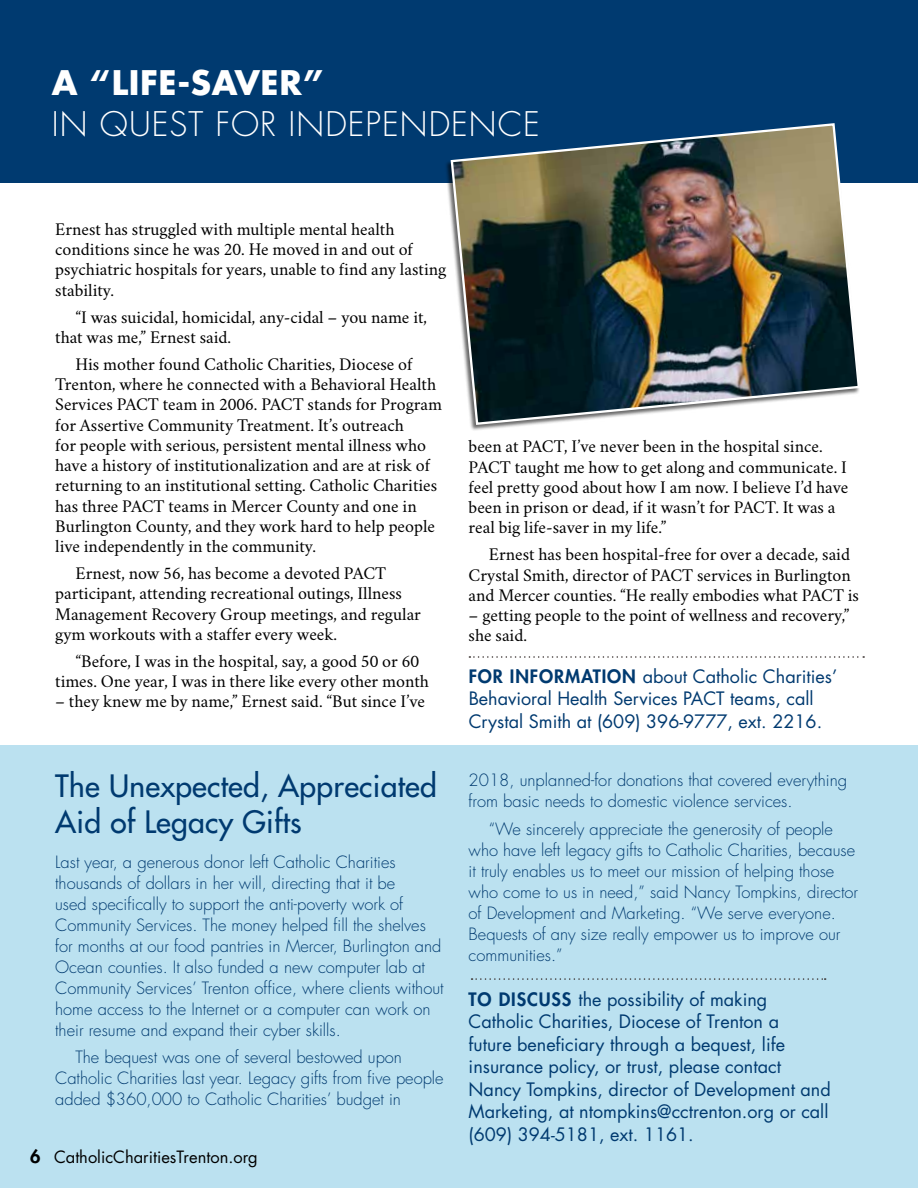
<style>
.page{position:relative;width:918px;height:1188px;background:#fff}
.page>*{position:absolute;margin:0;border:0;box-sizing:border-box;transform-origin:0 0}
.t1{font:300 33px "Futura Std";letter-spacing:.03em;color:#fff}
.t2{font:700 33px "Futura Std";letter-spacing:.02em;color:#fff}
.t3{font:500 30px/36px "Futura Std";letter-spacing:.01em;color:#003a70}
.t4{font:18px/20.2px "Crimson";color:#000}
.t5{font:18px/22.5px "Futura Std";color:#003a70}
.t6{font:300 16.5px/21px "Futura Std";color:#003a70}
.t7{font:16.5px "Futura Std";color:#000}
.s1{font-weight:800;font-size:18px}
.s2{font-weight:800}
</style>
<div class="page">
<div style="left:0;top:0;width:918px;height:183px;background:#003a70"></div>
<svg style="left:469px;top:656px;width:395px;height:2px"></svg>
<div style="left:0;top:746px;width:918px;height:442px;background:#bbe1f0"></div>
<svg style="left:472px;top:978px;width:354px;height:2px"></svg>
<div style="left:444px;top:123px;width:416px;height:309px;background:#000;opacity:.6"></div>
<img style="left:449px;top:123px;width:411px;height:303px">
<h1 class="t2" style="left:52px;top:61px;width:273px">A “LIFE-SAVER”</h1>
<h1 class="t1" style="left:52px;top:104px;width:489px">IN QUEST FOR INDEPENDENCE</h1>
<p class="t4" style="left:55px;top:217px;width:393px">Ernest has struggled with multiple mental health conditions since he was 20. He moved in and out of psychiatric hospitals for years, unable to find any lasting stability.</p>
<p class="t4" style="left:55px;top:304px;width:373px;text-indent:20px">“I was suicidal, homicidal, any-cidal – you name it, that was me,” Ernest said.</p>
<p class="t4" style="left:55px;top:352px;width:388px;text-indent:20px">His mother found Catholic Charities, Diocese of Trenton, where he connected with a Behavioral Health Services PACT team in 2006. PACT stands for Program for Assertive Community Treatment. It’s outreach<br>for people with serious, persistent mental illness who have a history of institutionalization and are at risk of returning to an institutional setting. Catholic Charities has three PACT teams in Mercer County and one in Burlington County, and they work hard to help people live independently in the community.</p>
<p class="t4" style="left:55px;top:561px;width:367px;text-indent:20px">Ernest, now 56, has become a devoted PACT participant, attending recreational outings, Illness Management Recovery Group meetings, and regular gym workouts with a staffer every week.</p>
<p class="t4" style="left:55px;top:649px;width:375px;text-align:center">“Before, I was in the hospital, say, a good 50 or 60 times. One year, I was in there like every other month</p>
<p class="t4" style="left:55px;top:689px;width:371px">– they knew me by name,” Ernest said. “But since I’ve</p>
<h2 class="t3" style="left:55px;top:768px;width:383px">The Unexpected, Appreciated<br>Aid of Legacy Gifts</h2>
<p class="t6" style="left:55px;top:851px;width:390px">Last year, a generous donor left Catholic Charities thousands of dollars in her will, directing that it be<br>used specifically to support the anti-poverty work of Community Services. The money helped fill the shelves for months at our food pantries in Mercer, Burlington and Ocean counties. It also funded a new computer lab at Community Services’ Trenton office, where clients without home access to the Internet or a computer can work on their resume and expand their cyber skills.</p>
<p class="t6" style="left:55px;top:1047px;width:390px;text-indent:20px">The bequest was one of several bestowed upon<br>Catholic Charities last year. Legacy gifts from five people added $360,000 to Catholic Charities’ budget in</p>
<p class="t7" style="left:30px;top:1147px;width:229px"><span class="s1">6</span> CatholicCharitiesTrenton.org</p>
<p class="t7" style="left:54px;top:1147px;width:194px">catholiccharit estrenton.org</p>
<p class="t4" style="left:469px;top:434px;width:381px">been at PACT, I’ve never been in the hospital since.<br>PACT taught me how to get along and communicate. I feel pretty good about how I am now. I believe I’d have been in prison or dead, if it wasn’t for PACT. It was a real big life-saver in my life.”</p>
<p class="t4" style="left:469px;top:542px;width:392px;text-indent:20px">Ernest has been hospital-free for over a decade, said<br>Crystal Smith, director of PACT services in Burlington and Mercer counties. “He really embodies what PACT is</p>
<p class="t4" style="left:469px;top:603px;width:382px">– getting people to the point of wellness and recovery,” she said.</p>
<p class="t5" style="left:469px;top:665px;width:370px"><span class="s2">FOR INFORMATION</span> about Catholic Charities’<br>Behavioral Health Services PACT teams, call<br>Crystal Smith at (609) 396-9777, ext. 2216.</p>
<p class="t6" style="left:469px;top:770px;width:380px">2018, unplanned-for donations that covered everything from basic needs to domestic violence services.</p>
<p class="t6" style="left:469px;top:819px;width:391px;text-indent:20px">“We sincerely appreciate the generosity of people who have left legacy gifts to Catholic Charities, because it truly enables us to meet our mission of helping those who come to us in need,” said Nancy Tompkins, director of Development and Marketing. “We serve everyone.<br>Bequests of any size really empower us to improve our communities.”</p>
<p class="t5" style="left:469px;top:988px;width:364px"><span class="s2">TO DISCUSS</span> the possibility of making Catholic Charities, Diocese of Trenton a<br>future beneficiary through a bequest, life insurance policy, or trust, please contact Nancy Tompkins, director of Development and Marketing, at ntompkins@cctrenton.org or call (609) 394-5181, ext. 1161.</p>
</div>
